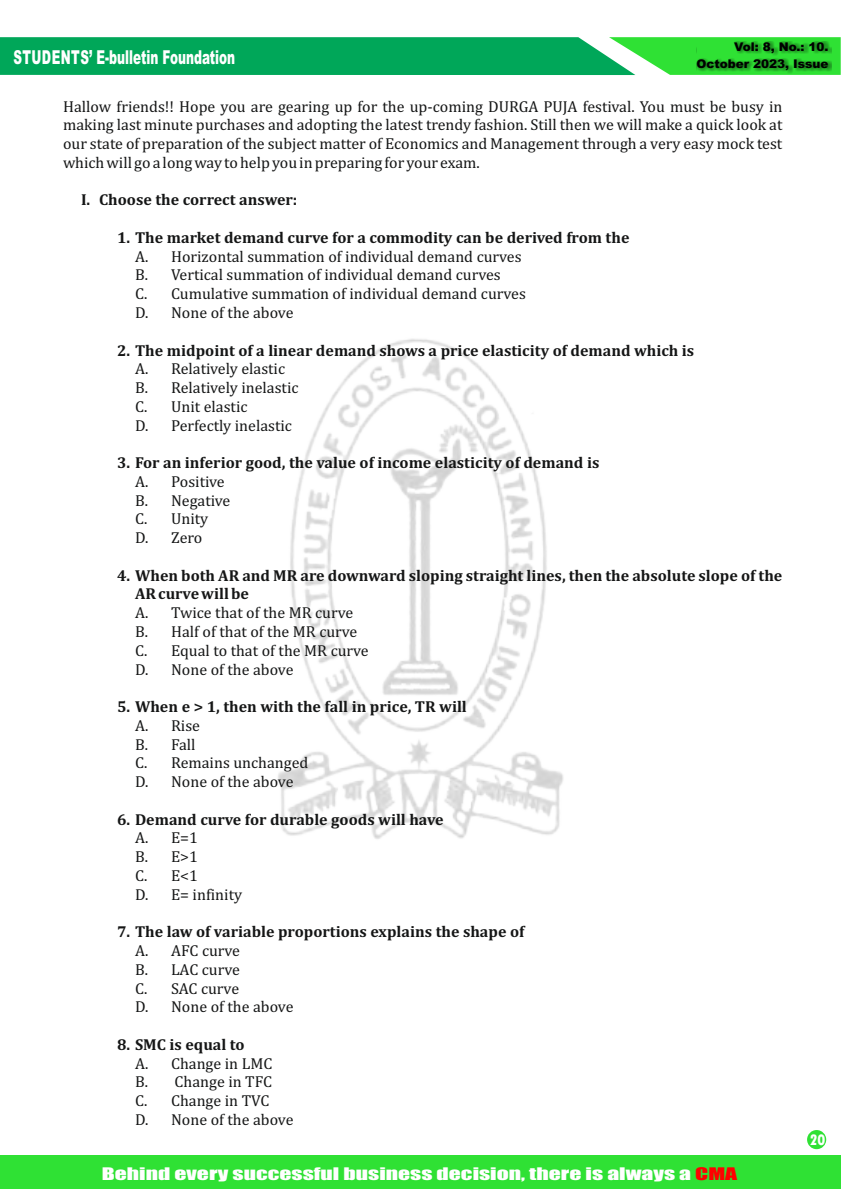
<style>
.page{position:relative;width:842px;height:1191px;background:#fff}
.page>*{position:absolute;margin:0;border:0;box-sizing:border-box;transform-origin:0 0}
.t1{font:900 19.2px "Arial";color:#fff;scale:.63 1}
.t2{font:16px/18.8px "Cambria";color:#151616}
.t3{font:700 16px/18.8px "Cambria";color:#151616}
.t4{font:16px "Impact";color:#fff;scale:1.48 1}
.t5{font:800 condensed 16px "Tw Cen";color:#fff}
.t6{font:900 12px/16.9px "Arial";color:#000;text-align:right}
.s1{color:#f00}
</style>
<div class="page">
<svg style="left:0;top:37px;width:841px;height:38px;background:#12b25d"></svg>
<div style="left:0;top:1155px;width:841px;height:33px;background:#2fe134"></div>
<div style="left:807px;top:1130px;width:19px;height:19px;background:#2fe134;border-radius:50%"></div>
<img style="left:278px;top:339px;width:285px;height:500px">
<div style="left:697px;top:42px;width:135px;height:32px;background:#151616;opacity:.49"></div>
<p class="t1" style="left:13px;top:50px;width:354px">STUDENTS’ E-bulletin Foundation</p>
<p class="t6" style="left:696px;top:40px;width:134px">Vol: 8, No.: 10.<br>October 2023, Issue</p>
<p class="t2" style="left:63px;top:98px;width:721px;text-align:justify">Hallow friends!! Hope you are gearing up for the up-coming DURGA PUJA festival. You must be busy in making last minute purchases and adopting the latest trendy fashion. Still then we will make a quick look at our state of preparation of the subject matter of Economics and Management through a very easy mock test which will go a long way to help you in preparing for your exam.</p>
<p class="t3" style="left:81px;top:192px;width:218px">I. Choose the correct answer:</p>
<p class="t3" style="left:117px;top:229px;width:514px">1. The market demand curve for a commodity can be derived from the</p>
<p class="t2" style="left:135px;top:248px;width:392px">A. Horizontal summation of individual demand curves B. Vertical summation of individual demand curves<br>C. Cumulative summation of individual demand curves D. None of the above</p>
<p class="t3" style="left:117px;top:342px;width:579px">2. The midpoint of a linear demand shows a price elasticity of demand which is</p>
<p class="t2" style="left:135px;top:360px;width:165px">A. Relatively elastic<br>B. Relatively inelastic<br>C. Unit elastic<br>D. Perfectly inelastic</p>
<p class="t3" style="left:117px;top:454px;width:484px">3. For an inferior good, the value of income elasticity of demand is</p>
<p class="t2" style="left:135px;top:473px;width:97px">A. Positive<br>B. Negative<br>C. Unity<br>D. Zero</p>
<p class="t3" style="left:135px;top:567px;width:649px;text-indent:-18px">4. When both AR and MR are downward sloping straight lines, then the absolute slope of the<br>AR curve will be</p>
<p class="t2" style="left:135px;top:604px;width:235px">A. Twice that of the MR curve<br>B. Half of that of the MR curve<br>C. Equal to that of the MR curve<br>D. None of the above</p>
<p class="t3" style="left:117px;top:698px;width:351px">5. When e &gt; 1, then with the fall in price, TR will</p>
<p class="t2" style="left:135px;top:717px;width:175px">A. Rise<br>B. Fall<br>C. Remains unchanged<br>D. None of the above</p>
<p class="t3" style="left:117px;top:811px;width:328px">6. Demand curve for durable goods will have</p>
<p class="t2" style="left:135px;top:829px;width:109px">A. E=1<br>B. E&gt;1<br>C. E&lt;1<br>D. E= infinity</p>
<p class="t3" style="left:117px;top:923px;width:409px">7. The law of variable proportions explains the shape of</p>
<p class="t2" style="left:135px;top:942px;width:160px">A. AFC curve<br>B. LAC curve<br>C. SAC curve<br>D. None of the above</p>
<p class="t3" style="left:117px;top:1036px;width:129px">8. SMC is equal to</p>
<p class="t2" style="left:135px;top:1054px;width:160px">A. Change in LMC<br>B. Change in TFC<br>C. Change in TVC<br>D. None of the above</p>
<p class="t4" style="left:102px;top:1167px;width:431px">Behind every successful business decision, there is always a <span class="s1">CMA</span></p>
<p class="t5" style="left:810px;top:1134px;width:17px">20</p>
</div>
